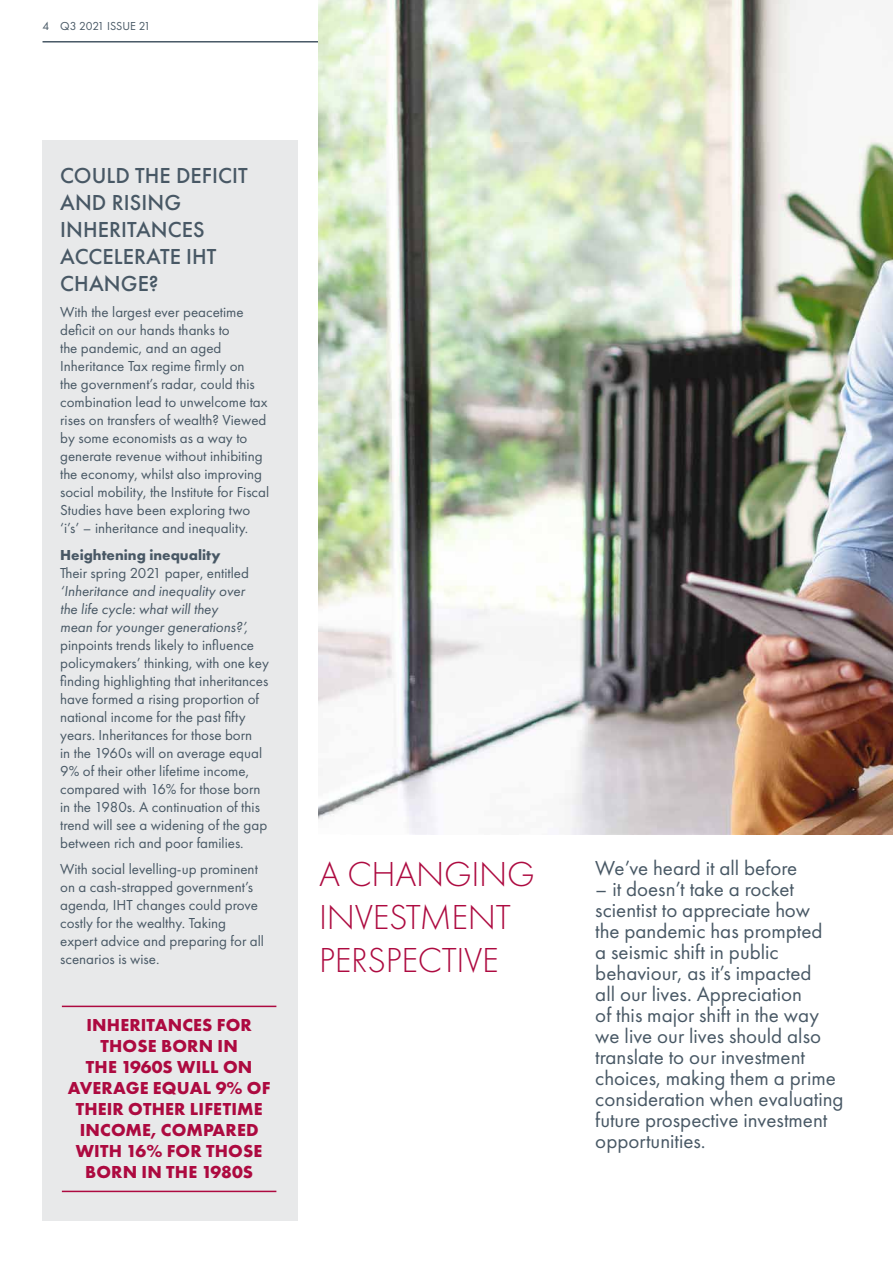
<style>
.page{position:relative;width:893px;height:1263px;background:#fff}
.page>*{position:absolute;margin:0;border:0;box-sizing:border-box;transform-origin:0 0}
.t1{font:300 36px/43.2px "Futura PT";letter-spacing:-.01em;color:#ad0a40}
.t2{font:500 22.5px/27px "Futura PT";letter-spacing:.005em;color:#485865}
.t3{font:21px/21px "Futura PT";color:#485865}
.t4{font:700 18px/21px "Futura PT";letter-spacing:.01em;color:#ad0a40;text-align:center}
.t5{font:15px/18px "Futura PT";color:#485865}
.t6{font:italic 15px/18px "Futura PT";color:#485865}
.t7{font:700 15px "Futura PT";color:#485865}
.t8{font:12px "Futura PT";color:#485865}
</style>
<div class="page">
<hr style="left:43px;top:41px;width:850px;height:2px;background:#485865">
<div style="left:43px;top:140px;width:255px;height:1080px;background:#e6e7e8"></div>
<hr style="left:62px;top:1006px;width:214px;height:1px;background:#ad0a40">
<hr style="left:62px;top:1191px;width:214px;height:1px;background:#ad0a40">
<img style="left:319px;top:0;width:574px;height:834px">
<p class="t8" style="left:43px;top:19px;width:110px">4 Q3 2021 ISSUE 21</p>
<h2 class="t2" style="left:60px;top:162px;width:189px">COULD THE DEFICIT<br>AND RISING<br>INHERITANCES<br>ACCELERATE IHT<br>CHANGE?</h2>
<p class="t5" style="left:60px;top:303px;width:211px">With the largest ever peacetime deficit on our hands thanks to<br>the pandemic, and an aged Inheritance Tax regime firmly on<br>the government’s radar, could this combination lead to unwelcome tax rises on transfers of wealth? Viewed by some economists as a way to generate revenue without inhibiting the economy, whilst also improving social mobility, the Institute for Fiscal Studies have been exploring two ‘i’s’ – inheritance and inequality.</p>
<p class="t7" style="left:60px;top:545px;width:162px">Heightening inequality</p>
<p class="t5" style="left:60px;top:564px;width:190px">Their spring 2021 paper, entitled</p>
<p class="t6" style="left:60px;top:582px;width:189px">‘Inheritance and inequality over the life cycle: what will they mean for younger generations?’,</p>
<p class="t5" style="left:60px;top:636px;width:210px">pinpoints trends likely to influence policymakers’ thinking, with one key finding highlighting that inheritances have formed a rising proportion of national income for the past fifty years. Inheritances for those born<br>in the 1960s will on average equal 9% of their other lifetime income, compared with 16% for those born in the 1980s. A continuation of this trend will see a widening of the gap between rich and poor families.</p>
<p class="t5" style="left:60px;top:860px;width:205px">With social levelling-up prominent on a cash-strapped government’s agenda, IHT changes could prove costly for the wealthy. Taking expert advice and preparing for all scenarios is wise.</p>
<p class="t4" style="left:68px;top:1014px;width:204px">INHERITANCES FOR<br>THOSE BORN IN<br>THE 1960S WILL ON<br>AVERAGE EQUAL 9% OF<br>THEIR OTHER LIFETIME<br>INCOME, COMPARED<br>WITH 16% FOR THOSE<br>BORN IN THE 1980S</p>
<h1 class="t1" style="left:319px;top:853px;width:217px">A CHANGING<br>INVESTMENT<br>PERSPECTIVE</h1>
<h3 class="t3" style="left:595px;top:857px;width:203px">We’ve heard it all before</h3>
<p class="t3" style="left:595px;top:878px;width:250px">– it doesn’t take a rocket scientist to appreciate how<br>the pandemic has prompted<br>a seismic shift in public behaviour, as it’s impacted<br>all our lives. Appreciation<br>of this major shift in the way we live our lives should also translate to our investment choices, making them a prime consideration when evaluating future prospective investment opportunities.</p>
</div>
